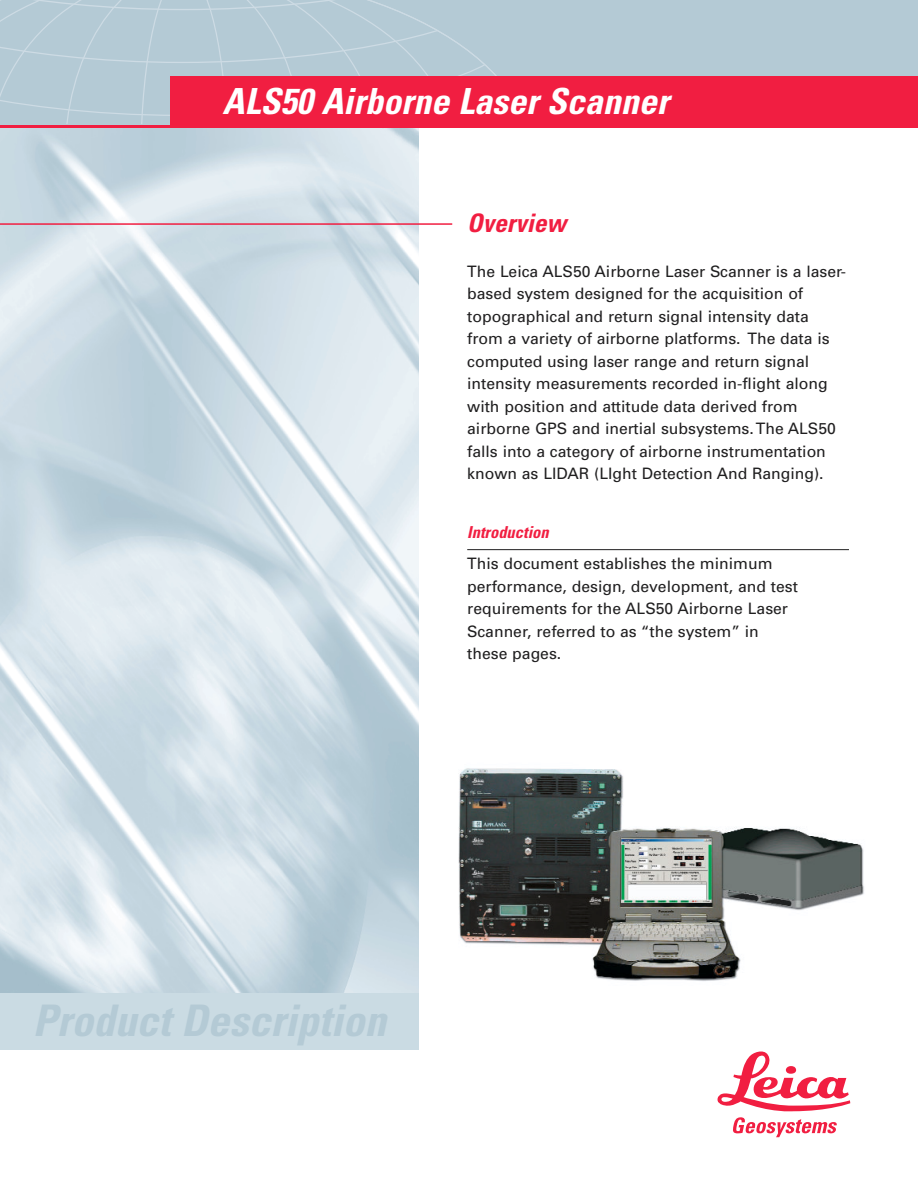
<style>
.page{position:relative;width:918px;height:1188px;background:#fff}
.page>*{position:absolute;margin:0;border:0;box-sizing:border-box;transform-origin:0 0}
.t1{font:italic 700 condensed 43.5px "Univers";color:#b4cad5}
.t2{font:italic 700 condensed 36px "Univers";color:#fff}
.t3{font:italic 700 condensed 25.5px "Univers";color:#f11e41}
.t4{font:italic 700 condensed 16.5px "Univers";color:#f11e41}
.t5{font:15.75px/22.5px "Univers";color:#201f20}
</style>
<div class="page">
<img style="left:0;top:128px;width:418px;height:865px">
<div style="left:0;top:0;width:918px;height:124px;background:#b4cad5"></div>
<svg style="left:0;top:0;width:532px;height:124px"></svg>
<div style="left:170px;top:77px;width:748px;height:51px;background:#f11e41"></div>
<svg style="left:717px;top:1051px;width:133px;height:86px"></svg>
<hr style="left:0;top:125px;width:179px;height:3px;background:#f11e41">
<div style="left:0;top:993px;width:418px;height:57px;background:#cadbe3"></div>
<hr style="left:0;top:223px;width:452px;height:2px;background:#f11e41">
<hr style="left:467px;top:549px;width:382px;height:1px;background:#201f20">
<img style="left:458px;top:768px;width:406px;height:213px">
<h2 class="t2" style="left:223px;top:88px;width:448px">ALS50 Airborne Laser Scanner</h2>
<h3 class="t3" style="left:467px;top:213px;width:101px">Overview</h3>
<p class="t5" style="left:467px;top:261px;width:380px">The Leica ALS50 Airborne Laser Scanner is a laser&shy;based system designed for the acquisition of topographical and return signal intensity data from a variety of airborne platforms. The data is computed using laser range and return signal intensity measurements recorded in-flight along with position and attitude data derived from airborne GPS and inertial subsystems. The ALS50 falls into a category of airborne instrumentation known as LIDAR (LIght Detection And Ranging).</p>
<p class="t4" style="left:467px;top:526px;width:83px">Introduction</p>
<p class="t5" style="left:467px;top:554px;width:332px">This document establishes the minimum performance, design, development, and test requirements for the ALS50 Airborne Laser Scanner, referred to as “the system” in these pages.</p>
<h1 class="t1" style="left:33px;top:1005px;width:355px">Product Description</h1>
</div>
